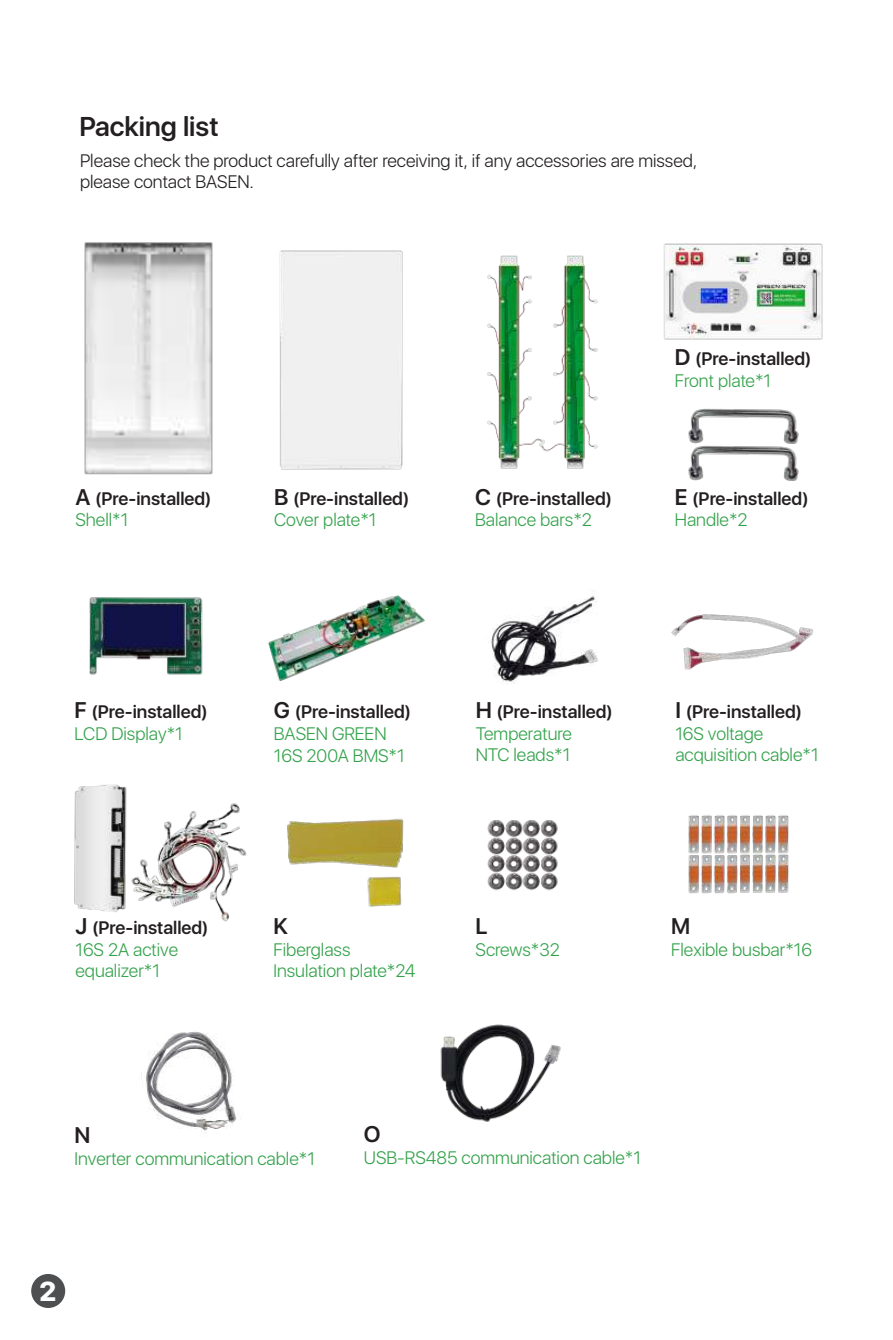
<style>
.page{position:relative;width:893px;height:1340px;background:#fff}
.page>*{position:absolute;margin:0;border:0;box-sizing:border-box;transform-origin:0 0}
.t1{font:600 27px "San Francisco";color:#231f20}
.t2{font:800 27px "San Francisco";color:#fff}
.t3{font:600 22.5px "San Francisco";color:#231f20}
.t4{font:300 18px/21.6px "San Francisco";color:#34a24b}
.t5{font:600 18px/21.6px "San Francisco";color:#231f20}
.t6{font:300 18px/21.6px "San Francisco";color:#231f20}
.s1{font-size:22.5px}
.s2{font-weight:300;color:#34a24b}
.s3{font-weight:600;font-size:22.5px;color:#231f20}
.s4{font-weight:600;color:#231f20}
</style>
<div class="page">
<img style="left:268px;top:595px;width:157px;height:86px">
<img style="left:89px;top:597px;width:114px;height:78px">
<img style="left:487px;top:820px;width:71px;height:71px">
<img style="left:688px;top:815px;width:101px;height:79px">
<img style="left:491px;top:590px;width:107px;height:94px">
<img style="left:671px;top:614px;width:142px;height:56px">
<img style="left:141px;top:1032px;width:96px;height:101px">
<img style="left:701px;top:408px;width:98px;height:34px">
<img style="left:701px;top:442px;width:98px;height:39px">
<img style="left:287px;top:818px;width:117px;height:89px">
<img style="left:440px;top:1024px;width:121px;height:98px">
<img style="left:84px;top:242px;width:206px;height:233px">
<img style="left:701px;top:243px;width:122px;height:97px">
<img style="left:387px;top:243px;width:314px;height:238px">
<img style="left:74px;top:784px;width:53px;height:128px">
<div style="left:31px;top:1273px;width:34px;height:34px;background:#4e4f50;border-radius:50%"></div>
<img style="left:117px;top:795px;width:130px;height:127px">
<h1 class="t1" style="left:80px;top:108px;width:140px">Packing list</h1>
<p class="t6" style="left:80px;top:150px;width:619px">Please check the product carefully after receiving it, if any accessories are missed, please contact BASEN.</p>
<p class="t5" style="left:76px;top:488px;width:137px"><span class="s1">A</span> (Pre-installed)<br><span class="s2">Shell*1</span></p>
<p class="t5" style="left:274px;top:488px;width:136px"><span class="s1">B</span> (Pre-installed)<br><span class="s2">Cover plate*1</span></p>
<p class="t5" style="left:475px;top:488px;width:138px"><span class="s1">C</span> (Pre-installed)<br><span class="s2">Balance bars*2</span></p>
<p class="t5" style="left:675px;top:349px;width:138px"><span class="s1">D</span> (Pre-installed)<br><span class="s2">Front plate*1</span></p>
<p class="t5" style="left:675px;top:488px;width:135px"><span class="s1">E</span> (Pre-installed)<br><span class="s2">Handle*2</span></p>
<p class="t5" style="left:75px;top:701px;width:134px"><span class="s1">F</span> (Pre-installed)<br><span class="s2">LCD Display*1</span></p>
<p class="t4" style="left:274px;top:702px;width:138px"><span class="s3">G</span> <span class="s4">(Pre-installed)<br></span>BASEN GREEN<br>16S 200A BMS*1</p>
<p class="t4" style="left:476px;top:702px;width:138px"><span class="s3">H</span> <span class="s4">(Pre-installed)<br></span>Temperature<br>NTC leads*1</p>
<p class="t4" style="left:675px;top:702px;width:145px"><span class="s3">I</span> <span class="s4">(Pre-installed)<br></span>16S voltage acquisition cable*1</p>
<p class="t4" style="left:75px;top:917px;width:134px"><span class="s3">J</span> <span class="s4">(Pre-installed)<br></span>16S 2A active equalizer*1</p>
<p class="t3" style="left:274px;top:910px;width:16px">K</p>
<p class="t4" style="left:274px;top:939px;width:144px">Fiberglass<br>Insulation plate*24</p>
<p class="t3" style="left:475px;top:910px;width:14px">L</p>
<p class="t4" style="left:475px;top:939px;width:86px">Screws*32</p>
<p class="t3" style="left:671px;top:910px;width:21px">M</p>
<p class="t4" style="left:671px;top:939px;width:142px">Flexible busbar*16</p>
<p class="t3" style="left:75px;top:1119px;width:17px">N</p>
<p class="t4" style="left:75px;top:1148px;width:242px">Inverter communication cable*1</p>
<h1 class="t2" style="left:40px;top:1271px;width:18px">2</h1>
<p class="t3" style="left:364px;top:1118px;width:18px">O</p>
<p class="t4" style="left:364px;top:1147px;width:279px">USB-RS485 communication cable*1</p>
</div>
